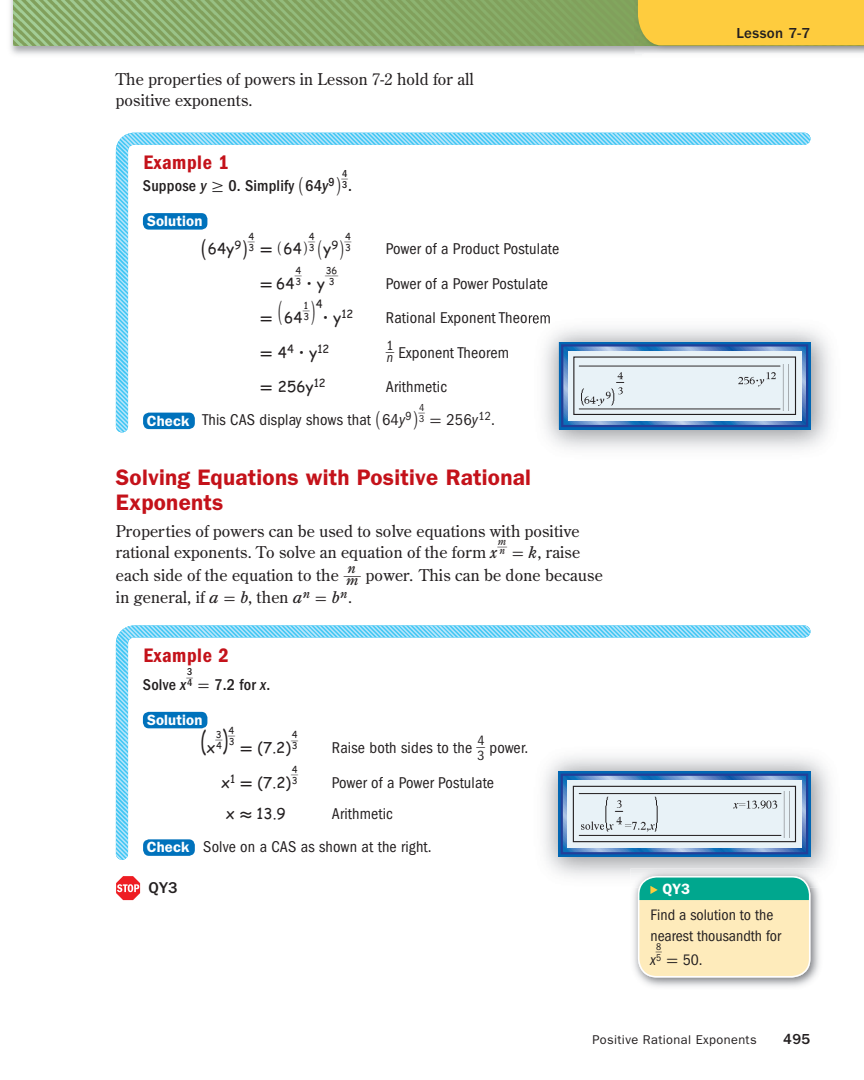
<style>
.page{position:relative;width:864px;height:1080px;background:#fff}
.page>*{position:absolute;margin:0;border:0;box-sizing:border-box;transform-origin:0 0}
.t1{font:26.25px "Comic Sans MS";color:#231f20;scale:.57 1}
.t2{font:24.45px "Uni Math";color:#231f20;scale:.46 1}
.t3{font:600 22.5px/25.5px "ITC Franklin Gothic Std";letter-spacing:.01em;color:#c4121a}
.t4{font:20.25px "ITC Franklin Gothic Std Dm Cd";letter-spacing:.03em;color:#c4121a}
.t5{font:19.8px "Uni Math";color:#231f20;scale:.57 1}
.t6{font:16.2px/21px "Century Old Style Std";letter-spacing:.01em;color:#231f20}
.t7{font:condensed 16.2px/33px "ITC Franklin Gothic Std";letter-spacing:.01em;color:#231f20}
.t8{font:500 condensed 16.2px "ITC Franklin Gothic Std";letter-spacing:.01em;color:#231f20}
.t9{font:500 16.2px "ITC Franklin Gothic Std";color:#231f20}
.t10{font:condensed 15.75px/21px "ITC Franklin Gothic Std";color:#231f20}
.t11{font:15px "Comic Sans MS";letter-spacing:.01em;color:#231f20}
.t12{font:500 15px "ITC Franklin Gothic Std";letter-spacing:.025em;color:#231f20}
.t13{font:600 15px "ITC Franklin Gothic Std";color:#fff}
.t14{font:600 14.85px "ITC Franklin Gothic Std";letter-spacing:.01em;color:#fff}
.t15{font:14.1px "Uni Math";color:#231f20;scale:.8 1}
.t16{font:13.8px "Uni Math";color:#231f20;scale:1.23 1}
.t17{font:12.75px "ITC Franklin Gothic Std";letter-spacing:.03em;color:#231f20}
.t18{font:11.25px "Comic Sans MS";color:#231f20}
.t19{font:500 condensed 10.35px/9.9px "ITC Franklin Gothic Std";color:#231f20}
.t20{font:10.35px "Uni Math";color:#231f20;scale:1.25 1}
.t21{font:10.35px "Uni Math";color:#231f20;scale:1.34 1}
.t22{font:10.35px "Uni Math";color:#231f20;scale:1.87 1}
.t23{font:10.05px "Uni Math";color:#231f20;scale:1.23 1}
.t24{font:9.6px/9.8px "Comic Sans MS";color:#231f20}
.t25{font:9.6px "Uni Math";color:#231f20;scale:1.45 1}
.t26{font:9.6px "Uni Math";color:#231f20;scale:1.35 1}
.s1{font-style:italic}
.s2{font-family:"Uni Math";font-weight:400;font-stretch:normal}
.s3{font-family:"Uni Math";font-weight:400;font-stretch:normal;font-size:18.9px}
.s4{font-size:16.2px}
.s5{font-family:"Uni Math";font-weight:700;font-size:21.6px}
.s6{font-family:"Uni Math";font-weight:700;font-size:20.1px}
.s7{font-family:"Comic Sans MS"}
.s8{font-family:"Comic Sans MS";font-size:9.6px}
.s9{font-weight:700;font-size:16.2px}
.s10{font-family:"Comic Sans MS";font-size:15px}
.s11{font-family:"Uni Math"}
.s12{font-family:"Uni Math";font-weight:700;font-size:16.2px}
.s13{font-family:"ITC Franklin Gothic Std";font-stretch:condensed}
.s14{font-weight:600;font-stretch:normal;font-size:14.85px;color:#fff}
.s15{font-family:"Uni Math";font-stretch:normal;font-size:18.9px}
.s16{font-family:"Uni Math";font-stretch:normal}
.s17{font-family:"Century Old Style Std";font-style:italic}
.s18{font-family:"ITC Franklin Gothic Std";font-weight:500;font-stretch:condensed}
.s19{font-family:"Uni Math";font-stretch:normal;font-size:16.2px}
</style>
<div class="page">
<img style="left:10px;top:0;width:633px;height:55px">
<img style="left:14px;top:0;width:621px;height:45px">
<img style="left:635px;top:45px;width:229px;height:8px">
<svg style="left:116px;top:876px;width:24px;height:24px"></svg>
<svg style="left:116px;top:133px;width:694px;height:299px"></svg>
<img style="left:529px;top:313px;width:301px;height:136px">
<img style="left:529px;top:313px;width:21px;height:13px">
<div style="left:559px;top:342px;width:251px;height:87px;background:#0166b3"></div>
<svg style="left:564px;top:347px;width:241px;height:77px;background:#709ccf"></svg>
<div style="left:561px;top:344px;width:247px;height:83px;border:2px solid #223f99"></div>
<div style="left:568px;top:351px;width:233px;height:69px;background:#e8f2f7"></div>
<div style="left:573px;top:356px;width:223px;height:59px;border:1px solid #231f20"></div>
<svg style="left:116px;top:626px;width:694px;height:234px"></svg>
<img style="left:528px;top:741px;width:302px;height:135px">
<div style="left:558px;top:771px;width:252px;height:86px;background:#085cac"></div>
<svg style="left:564px;top:777px;width:241px;height:74px;background:#6494cb"></svg>
<div style="left:561px;top:774px;width:247px;height:80px;border:2px solid #223f99"></div>
<div style="left:567px;top:780px;width:234px;height:68px;background:#e8f2f7"></div>
<div style="left:573px;top:786px;width:223px;height:56px;border:1px solid #231f20"></div>
<img style="left:630px;top:869px;width:193px;height:118px">
<svg style="left:638px;top:876px;width:172px;height:101px;background:#c7dcb1"></svg>
<div style="left:638px;top:876px;width:172px;height:101px;border:2px solid #fff;border-radius:18px"></div>
<div style="left:638px;top:0;width:226px;height:45px;background:#fecc3e"></div>
<p class="t6" style="left:116px;top:69px;width:359px">The properties of powers in Lesson 7-2 hold for all positive exponents.</p>
<p class="t4" style="left:144px;top:155px;width:87px">Example 1</p>
<p class="t8" style="left:143px;top:180px;width:200px">Suppose <span class="s1">y</span> <span class="s2">≥</span> 0. Simplify <span class="s3">(</span> 64<span class="s1">y</span><sup>9</sup> <span class="s3">)</span></p>
<p class="t19" style="left:342px;top:170px;width:12px"><span class="s2">_</span>4<br>3 <span class="s4">.</span></p>
<p class="t14" style="left:147px;top:216px;width:57px">Solution</p>
<p class="t11" style="left:201px;top:243px;width:49px"><span class="s5">(</span> 64y<sup>9</sup><span class="s6">)</span></p>
<p class="t25" style="left:248px;top:234px;width:6px">_<span class="s7">4</span></p>
<p class="t15" style="left:249px;top:242px;width:76px"><span class="s8">3</span> <span class="s9">=</span> (<span class="s10">64</span> )</p>
<p class="t25" style="left:308px;top:234px;width:6px">_<span class="s7">4</span></p>
<p class="t5" style="left:309px;top:240px;width:64px"><sup>3</sup>(<span class="s10">y</span><sup>9</sup>)</p>
<p class="t24" style="left:345px;top:234px;width:8px"><span class="s11">_</span>4<br>3</p>
<p class="t7" style="left:386px;top:234px;width:175px">Power of a Product Postulate</p>
<p class="t11" style="left:260px;top:277px;width:67px"><span class="s12">=</span> 64<sup>3</sup> • y</p>
<p class="t24" style="left:326px;top:266px;width:13px;line-height:11.1px;text-align:center">36<br>3</p>
<p class="t7" style="left:386px;top:268px;width:164px">Power of a Power Postulate</p>
<p class="t25" style="left:295px;top:268px;width:6px">_<span class="s7">4</span></p>
<p class="t26" style="left:325px;top:268px;width:11px">__</p>
<p class="t11" style="left:260px;top:312px;width:44px"><span class="s12">=</span> <sup>(</sup>64</p>
<p class="t24" style="left:303px;top:303px;width:8px"><span class="s11">_</span>1<br>3</p>
<p class="t2" style="left:311px;top:301px;width:11px">)</p>
<p class="t18" style="left:316px;top:299px;width:8px">4</p>
<p class="t11" style="left:323px;top:312px;width:32px">• y<sup>12</sup></p>
<p class="t7" style="left:386px;top:303px;width:166px">Rational Exponent Theorem</p>
<p class="t11" style="left:260px;top:346px;width:71px"><span class="s12">=</span> 4<sup>4</sup> • y<sup>12</sup></p>
<p class="t16" style="left:386px;top:341px;width:8px">_<span class="s13">1</span></p>
<p class="t7" style="left:387px;top:337px;width:124px"><sub>n</sub> Exponent Theorem</p>
<p class="t11" style="left:260px;top:381px;width:67px"><span class="s12">=</span> 256y<sup>12</sup></p>
<p class="t7" style="left:147px;top:372px;width:350px;text-indent:239px">Arithmetic<br><span class="s14">Check</span> This CAS display shows that <span class="s15">(</span> 64<span class="s1">y</span><sup>9</sup> <span class="s15">)</span><sup>3</sup> <span class="s16">=</span> 256<span class="s1">y</span><sup>12</sup>.</p>
<p class="t20" style="left:419px;top:404px;width:7px">_<span class="s13">4</span></p>
<p class="t3" style="left:116px;top:466px;width:417px">Solving Equations with Positive Rational<br>Exponents</p>
<p class="t6" style="left:116px;top:522px;width:466px">Properties of powers can be used to solve equations with positive rational exponents. To solve an equation of the form <span class="s1">x</span> <sup>n</sup> <span class="s11">=</span> <span class="s1">k</span>, raise</p>
<p class="t22" style="left:497px;top:539px;width:7px">_<span class="s17">m</span></p>
<p class="t6" style="left:116px;top:565px;width:247px">each side of the equation to the <sup>_</sup><sup>n</sup></p>
<p class="t6" style="left:116px;top:564px;width:488px;line-height:22.5px;text-indent:230px"><sub>m</sub> power<span class="s1">.</span> This can be done because in general, if <span class="s1">a</span> <span class="s11">=</span> <span class="s1">b</span>, then <span class="s1">a</span><sup>n</sup> <span class="s11">=</span> <span class="s1">b</span><sup>n</sup>.</p>
<p class="t4" style="left:144px;top:648px;width:87px">Example 2</p>
<p class="t8" style="left:143px;top:679px;width:129px">Solve <span class="s1">x</span><sup>4</sup> <span class="s2">=</span> 7.2 for <span class="s1">x</span>.</p>
<p class="t20" style="left:186px;top:669px;width:7px">_<span class="s18">3</span></p>
<p class="t14" style="left:147px;top:715px;width:57px">Solution</p>
<p class="t1" style="left:201px;top:729px;width:49px">( <sub>x</sub> )</p>
<p class="t21" style="left:228px;top:727px;width:7px">_<span class="s8">4</span></p>
<p class="t24" style="left:229px;top:737px;width:7px">3</p>
<p class="t21" style="left:215px;top:732px;width:7px">_<span class="s8">3</span></p>
<p class="t24" style="left:216px;top:742px;width:7px">4</p>
<p class="t11" style="left:240px;top:741px;width:53px"><span class="s12">=</span> (7.2)</p>
<p class="t24" style="left:291px;top:732px;width:8px"><span class="s11">_</span>4<br>3</p>
<p class="t7" style="left:332px;top:732px;width:155px">Raise both sides to the <sup>_</sup><sup>4</sup></p>
<p class="t7" style="left:478px;top:732px;width:52px"><sub>3</sub> power.</p>
<p class="t12" style="left:736px;top:28px;width:76px">Lesson 7-7</p>
<p class="t11" style="left:221px;top:776px;width:72px">x<sup>1</sup> <span class="s12">=</span> (7.2)</p>
<p class="t24" style="left:291px;top:767px;width:8px"><span class="s11">_</span>4<br>3</p>
<p class="t7" style="left:332px;top:767px;width:164px">Power of a Power Postulate</p>
<p class="t11" style="left:226px;top:807px;width:62px">x <span class="s12">≈</span> 13.9</p>
<p class="t7" style="left:147px;top:798px;width:286px;text-indent:185px">Arithmetic<br><span class="s14">Check</span> Solve on a CAS as shown at the right.</p>
<p class="t9" style="left:149px;top:881px;width:31px">QY3</p>
<p class="t13" style="left:663px;top:884px;width:29px">QY3</p>
<p class="t10" style="left:650px;top:905px;width:132px">Find a solution to the nearest thousandth for</p>
<p class="t10" style="left:650px;top:950px;width:54px"><span class="s1">x</span><sup>5</sup> <span class="s19">=</span> 50.</p>
<p class="t23" style="left:656px;top:944px;width:7px">_<span class="s13">8</span></p>
<p class="t17" style="left:593px;top:1036px;width:166px">Positive Rational Exponents</p>
<p class="t12" style="left:783px;top:1034px;width:29px">495</p>
</div>
